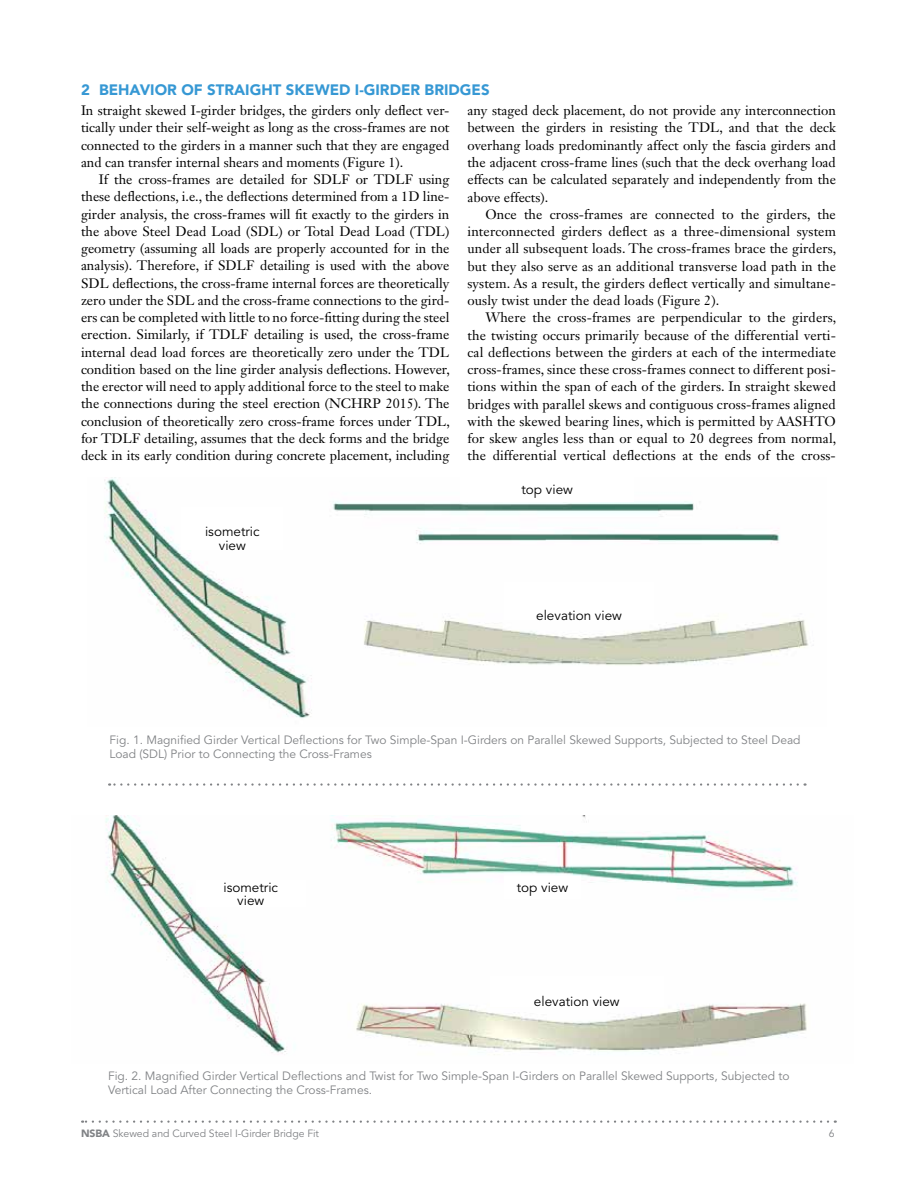
<style>
.page{position:relative;width:918px;height:1188px;background:#fff}
.page>*{position:absolute;margin:0;border:0;box-sizing:border-box;transform-origin:0 0}
.t1{font:900 15px "Avenir LT Std";color:#3698d4}
.t2{font:13.5px/17.2px "Janson Text LT Std";color:#000;text-align:justify}
.t3{font:13.5px/13.5px "Avenir LT Std";color:#000;text-align:center}
.t4{font:12px/13.5px "Avenir LT Std";color:#808285}
.t5{font:10.5px "Avenir LT Std";letter-spacing:-.005em;color:#808285}
.s1{font-weight:900}
</style>
<div class="page">
<svg style="left:82px;top:1120px;width:746px;height:3px"></svg>
<img style="left:104px;top:477px;width:705px;height:241px">
<div style="left:505px;top:583px;width:149px;height:37px;background:#fff"></div>
<div style="left:182px;top:507px;width:101px;height:43px;background:#fff"></div>
<div style="left:460px;top:476px;width:174px;height:26px;background:#fff"></div>
<img style="left:105px;top:816px;width:702px;height:239px">
<div style="left:490px;top:976px;width:174px;height:30px;background:#fff"></div>
<div style="left:196px;top:880px;width:110px;height:27px;background:#fff"></div>
<div style="left:504px;top:876px;width:77px;height:22px;background:#fff"></div>
<svg style="left:109px;top:783px;width:689px;height:3px"></svg>
<p class="t1" style="left:81px;top:81px;width:410px">2 BEHAVIOR OF STRAIGHT SKEWED I-GIRDER BRIDGES</p>
<p class="t2" style="left:81px;top:102px;width:370px">In straight skewed I-girder bridges, the girders only deflect ver&shy;tically under their self-weight as long as the cross-frames are not connected to the girders in a manner such that they are engaged and can transfer internal shears and moments (Figure 1).</p>
<p class="t2" style="left:81px;top:171px;width:370px;text-indent:18px">If the cross-frames are detailed for SDLF or TDLF using these deflections, i.e., the deflections determined from a 1D line&shy;girder analysis, the cross-frames will fit exactly to the girders in the above Steel Dead Load (SDL) or Total Dead Load (TDL) geometry (assuming all loads are properly accounted for in the analysis). Therefore, if SDLF detailing is used with the above SDL deflections, the cross-frame internal forces are theoretically zero under the SDL and the cross-frame connections to the gird&shy;ers can be completed with little to no force-fitting during the steel erection. Similarly, if TDLF detailing is used, the cross-frame internal dead load forces are theoretically zero under the TDL condition based on the line girder analysis deflections. However, the erector will need to apply additional force to the steel to make the connections during the steel erection (NCHRP 2015). The conclusion of theoretically zero cross-frame forces under TDL, for TDLF detailing, assumes that the deck forms and the bridge deck in its early condition during concrete placement, including</p>
<p class="t3" style="left:205px;top:525px;width:56px">isometric view</p>
<p class="t2" style="left:467px;top:102px;width:370px">any staged deck placement, do not provide any interconnection between the girders in resisting the TDL, and that the deck overhang loads predominantly affect only the fascia girders and the adjacent cross-frame lines (such that the deck overhang load effects can be calculated separately and independently from the above effects).</p>
<p class="t2" style="left:467px;top:205px;width:370px;text-indent:18px">Once the cross-frames are connected to the girders, the interconnected girders deflect as a three-dimensional system under all subsequent loads. The cross-frames brace the girders, but they also serve as an additional transverse load path in the system. As a result, the girders deflect vertically and simultane&shy;ously twist under the dead loads (Figure 2).</p>
<p class="t2" style="left:467px;top:309px;width:370px;text-indent:18px">Where the cross-frames are perpendicular to the girders, the twisting occurs primarily because of the differential verti&shy;cal deflections between the girders at each of the intermediate cross-frames, since these cross-frames connect to different posi&shy;tions within the span of each of the girders. In straight skewed bridges with parallel skews and contiguous cross-frames aligned with the skewed bearing lines, which is permitted by AASHTO for skew angles less than or equal to 20 degrees from normal, the differential vertical deflections at the ends of the cross-</p>
<p class="t3" style="left:521px;top:483px;width:53px">top view</p>
<p class="t3" style="left:536px;top:609px;width:87px">elevation view</p>
<p class="t4" style="left:110px;top:734px;width:693px">Fig. 1. Magnified Girder Vertical Deflections for Two Simple-Span I-Girders on Parallel Skewed Supports, Subjected to Steel Dead<br>Load (SDL) Prior to Connecting the Cross-Frames</p>
<p class="t3" style="left:223px;top:881px;width:56px">isometric view</p>
<p class="t3" style="left:517px;top:881px;width:53px">top view</p>
<p class="t3" style="left:534px;top:995px;width:87px">elevation view</p>
<p class="t4" style="left:108px;top:1070px;width:683px">Fig. 2. Magnified Girder Vertical Deflections and Twist for Two Simple-Span I-Girders on Parallel Skewed Supports, Subjected to<br>Vertical Load After Connecting the Cross-Frames.</p>
<p class="t5" style="left:81px;top:1128px;width:240px"><span class="s1">NSBA</span> Skewed and Curved Steel I-Girder Bridge Fit</p>
<p class="t5" style="left:829px;top:1128px;width:7px">6</p>
</div>
